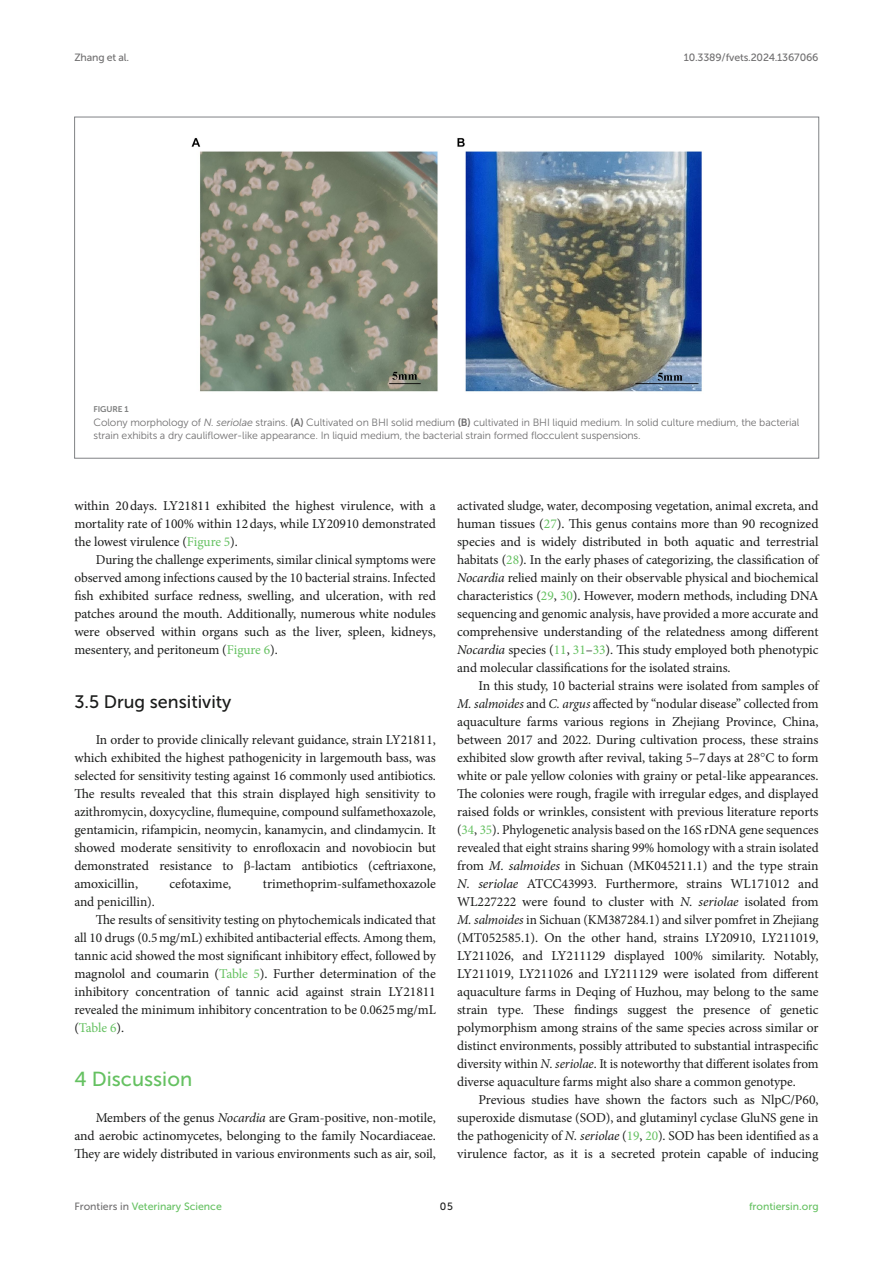
<style>
.page{position:relative;width:893px;height:1263px;background:#fff}
.page>*{position:absolute;margin:0;border:0;box-sizing:border-box;transform-origin:0 0}
.HEAD_1{font:20.25px "Museo Sans 500";color:#65c161}
.HEAD_2{font:18px "Museo Sans 500";color:#1b1c1b}
.TEXT{font:13.5px/18px "Minion Pro";letter-spacing:-.005em;color:#1b1c1b;text-align:justify}
.TEXT_FLUSH{font:13.5px/18px "Minion Pro";letter-spacing:-.005em;color:#1b1c1b;text-align:justify}
.FIG_LEG{font:10.5px/13.5px "Museo Sans 300";letter-spacing:-.01em;color:#706f70}
.t1{font:10.5px "Museo Sans 500";color:#65c161}
.t2{font:10.5px "Museo Sans 500";letter-spacing:-.015em;color:#706f70}
.t3{font:10.5px "Museo Sans 500";color:#1b1c1b}
.FIG_HD{font:8.25px "Museo Sans 700";letter-spacing:-.01em;color:#7e7f7f}
.s1{font-style:italic}
.s2{font-family:"Museo Sans 700"}
.s3{color:#65c161}
.s4{font-family:"STIX General"}
.s5{font-family:"STIX"}
.s6{color:#706f70}
</style>
<div class="page">
<img style="left:191px;top:138px;width:511px;height:254px">
<p class="t2" style="left:74px;top:51px;width:56px">Zhang et al.</p>
<p class="t2" style="left:684px;top:51px;width:136px">10.3389/fvets.2024.1367066</p>
<p class="FIG_HD" style="left:94px;top:405px;width:37px">FIGURE 1</p>
<p class="FIG_LEG" style="left:94px;top:415px;width:707px">Colony morphology of <span class="s1">N. seriolae</span> strains. <span class="s2">(A)</span> Cultivated on BHI solid medium <span class="s2">(B)</span> cultivated in BHI liquid medium. In solid culture medium, the bacterial strain exhibits a dry cauliflower-like appearance. In liquid medium, the bacterial strain formed flocculent suspensions.</p>
<p class="TEXT_FLUSH" style="left:74px;top:497px;width:363px">within 20days. LY21811 exhibited the highest virulence, with a mortality rate of 100% within 12days, while LY20910 demonstrated the lowest virulence (<span class="s3">Figure 5</span>).</p>
<p class="TEXT" style="left:74px;top:551px;width:363px;text-indent:21px">During the challenge experiments, similar clinical symptoms were observed among infections caused by the 10 bacterial strains. Infected fish exhibited surface redness, swelling, and ulceration, with red patches around the mouth. Additionally, numerous white nodules were observed within organs such as the liver, spleen, kidneys, mesentery, and peritoneum (<span class="s3">Figure 6</span>).</p>
<p class="HEAD_2" style="left:74px;top:692px;width:159px">3.5 Drug sensitivity</p>
<p class="TEXT_FLUSH" style="left:74px;top:731px;width:363px;text-indent:21px">In order to provide clinically relevant guidance, strain LY21811, which exhibited the highest pathogenicity in largemouth bass, was selected for sensitivity testing against 16 commonly used antibiotics.<br>The results revealed that this strain displayed high sensitivity to azithromycin, doxycycline, flumequine, compound sulfamethoxazole, gentamicin, rifampicin, neomycin, kanamycin, and clindamycin. It showed moderate sensitivity to enrofloxacin and novobiocin but demonstrated resistance to <span class="s4">β</span>-lactam antibiotics (ceftriaxone, amoxicillin,</p>
<p class="TEXT_FLUSH" style="left:170px;top:875px;width:63px">cefotaxime,</p>
<p class="TEXT_FLUSH" style="left:263px;top:875px;width:175px">trimethoprim-sulfamethoxazole</p>
<p class="TEXT_FLUSH" style="left:74px;top:893px;width:82px">and penicillin).</p>
<p class="TEXT" style="left:74px;top:911px;width:363px;text-indent:21px">The results of sensitivity testing on phytochemicals indicated that all 10 drugs (0.5mg/mL) exhibited antibacterial effects. Among them, tannic acid showed the most significant inhibitory effect, followed by magnolol and coumarin (<span class="s3">Table 5</span>). Further determination of the inhibitory concentration of tannic acid against strain LY21811 revealed the minimum inhibitory concentration to be 0.0625mg/mL (<span class="s3">Table 6</span>).</p>
<p class="HEAD_1" style="left:74px;top:1068px;width:119px">4 Discussion</p>
<p class="TEXT_FLUSH" style="left:74px;top:1109px;width:363px;text-indent:21px">Members of the genus <span class="s1">Nocardia</span> are Gram-positive, non-motile, and aerobic actinomycetes, belonging to the family Nocardiaceae.<br>They are widely distributed in various environments such as air, soil,</p>
<p class="TEXT_FLUSH" style="left:457px;top:497px;width:363px">activated sludge, water, decomposing vegetation, animal excreta, and human tissues (<span class="s3">27</span>). This genus contains more than 90 recognized species and is widely distributed in both aquatic and terrestrial habitats (<span class="s3">28</span>). In the early phases of categorizing, the classification of <span class="s1">Nocardia</span> relied mainly on their observable physical and biochemical characteristics (<span class="s3">29</span>, <span class="s3">30</span>). However, modern methods, including DNA sequencing and genomic analysis, have provided a more accurate and comprehensive understanding of the relatedness among different <span class="s1">Nocardia</span> species (<span class="s3">11</span>, <span class="s3">31</span>–<span class="s3">33</span>). This study employed both phenotypic and molecular classifications for the isolated strains.</p>
<p class="TEXT" style="left:457px;top:677px;width:363px;text-indent:21px">In this study, 10 bacterial strains were isolated from samples of <span class="s1">M. salmoides</span> and <span class="s1">C. argus</span> affected by “nodular disease” collected from aquaculture farms various regions in Zhejiang Province, China, between 2017 and 2022. During cultivation process, these strains exhibited slow growth after revival, taking 5–7days at 28<span class="s5">°</span>C to form white or pale yellow colonies with grainy or petal-like appearances.<br>The colonies were rough, fragile with irregular edges, and displayed raised folds or wrinkles, consistent with previous literature reports (<span class="s3">34</span>, <span class="s3">35</span>). Phylogenetic analysis based on the 16S rDNA gene sequences revealed that eight strains sharing 99% homology with a strain isolated from <span class="s1">M. salmoides</span> in Sichuan (MK045211.1) and the type strain <span class="s1">N. seriolae</span> ATCC43993. Furthermore, strains WL171012 and WL227222 were found to cluster with <span class="s1">N. seriolae</span> isolated from <span class="s1">M. salmoides</span> in Sichuan (KM387284.1) and silver pomfret in Zhejiang (MT052585.1). On the other hand, strains LY20910, LY211019, LY211026, and LY211129 displayed 100% similarity. Notably, LY211019, LY211026 and LY211129 were isolated from different aquaculture farms in Deqing of Huzhou, may belong to the same strain type. These findings suggest the presence of genetic polymorphism among strains of the same species across similar or distinct environments, possibly attributed to substantial intraspecific diversity within <span class="s1">N. seriolae</span>. It is noteworthy that different isolates from diverse aquaculture farms might also share a common genotype.</p>
<p class="TEXT" style="left:457px;top:1091px;width:363px;text-indent:21px">Previous studies have shown the factors such as NlpC/P60, superoxide dismutase (SOD), and glutaminyl cyclase GluNS gene in the pathogenicity of <span class="s1">N. seriolae</span> (<span class="s3">19</span>, <span class="s3">20</span>). SOD has been identified as a virulence factor, as it is a secreted protein capable of inducing</p>
<p class="t1" style="left:74px;top:1200px;width:149px"><span class="s6">Frontiers in</span> Veterinary Science</p>
<p class="t3" style="left:440px;top:1200px;width:14px">05</p>
<p class="t1" style="left:749px;top:1200px;width:71px">frontiersin.org</p>
</div>
